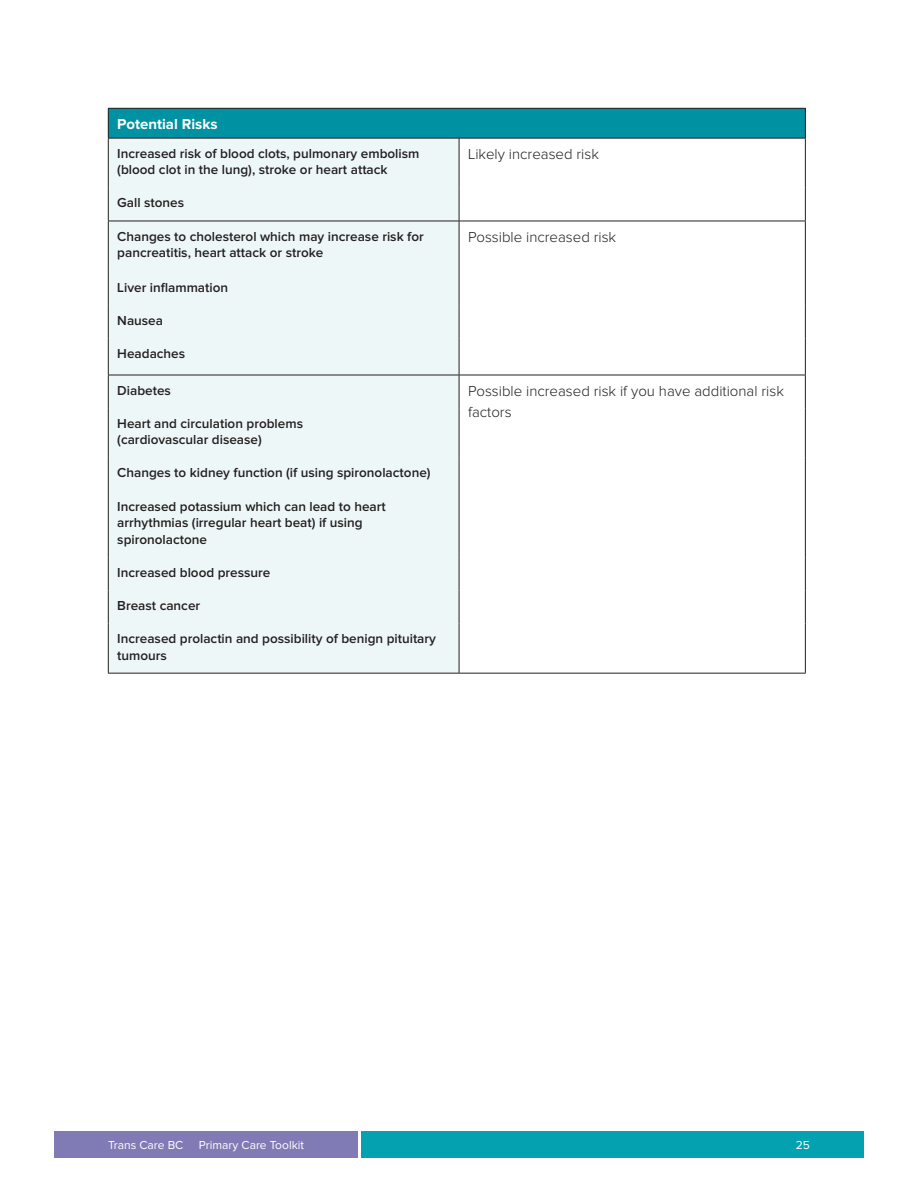
<style>
.page{position:relative;width:918px;height:1188px;background:#fff}
.page>*{position:absolute;margin:0;border:0;box-sizing:border-box;transform-origin:0 0}
.t1{font:300 15px/21px "Proxima Nova";color:#231f20}
.t2{font:700 15px "Proxima Nova";color:#fff}
.t3{font:600 13.5px/16.5px "Proxima Nova";color:#231f20}
.t4{font:12px "Proxima Nova";color:#fff}
</style>
<div class="page">
<div style="left:54px;top:1131px;width:304px;height:27px;background:#817bb5"></div>
<div style="left:362px;top:1131px;width:502px;height:27px;background:#04a1b1"></div>
<div style="left:108px;top:108px;width:697px;height:30px;background:#0092a2"></div>
<div style="left:109px;top:139px;width:350px;height:534px;background:#eef7f8"></div>
<hr style="left:805px;top:375px;width:1px;height:33px;background:#231f20">
<hr style="left:805px;top:408px;width:1px;height:50px;background:#231f20">
<hr style="left:805px;top:458px;width:1px;height:33px;background:#231f20">
<hr style="left:805px;top:491px;width:1px;height:66px;background:#231f20">
<hr style="left:805px;top:557px;width:1px;height:33px;background:#231f20">
<hr style="left:805px;top:590px;width:1px;height:33px;background:#231f20">
<hr style="left:805px;top:623px;width:1px;height:50px;background:#231f20">
<hr style="left:459px;top:673px;width:347px;height:1px;background:#231f20">
<hr style="left:805px;top:221px;width:1px;height:51px;background:#231f20">
<hr style="left:805px;top:272px;width:1px;height:33px;background:#231f20">
<hr style="left:805px;top:305px;width:1px;height:33px;background:#231f20">
<hr style="left:805px;top:338px;width:1px;height:37px;background:#231f20">
<hr style="left:459px;top:375px;width:347px;height:1px;background:#231f20">
<hr style="left:805px;top:138px;width:1px;height:50px;background:#231f20">
<hr style="left:805px;top:188px;width:1px;height:33px;background:#231f20">
<hr style="left:459px;top:221px;width:347px;height:1px;background:#231f20">
<hr style="left:108px;top:108px;width:351px;height:1px;background:#231f20">
<svg style="left:108px;top:109px;width:1px;height:29px"></svg>
<hr style="left:459px;top:108px;width:347px;height:1px;background:#231f20">
<svg style="left:805px;top:109px;width:1px;height:29px"></svg>
<hr style="left:459px;top:138px;width:347px;height:1px;background:#231f20">
<hr style="left:108px;top:138px;width:351px;height:1px;background:#231f20">
<hr style="left:108px;top:138px;width:1px;height:50px;background:#231f20">
<hr style="left:459px;top:138px;width:1px;height:50px;background:#231f20">
<hr style="left:108px;top:221px;width:1px;height:51px;background:#231f20">
<hr style="left:459px;top:221px;width:1px;height:51px;background:#231f20">
<hr style="left:108px;top:272px;width:1px;height:33px;background:#231f20">
<hr style="left:459px;top:272px;width:1px;height:33px;background:#231f20">
<hr style="left:108px;top:305px;width:1px;height:33px;background:#231f20">
<hr style="left:459px;top:305px;width:1px;height:33px;background:#231f20">
<hr style="left:108px;top:338px;width:1px;height:37px;background:#231f20">
<hr style="left:459px;top:338px;width:1px;height:37px;background:#231f20">
<hr style="left:108px;top:375px;width:351px;height:1px;background:#231f20">
<hr style="left:108px;top:375px;width:1px;height:33px;background:#231f20">
<hr style="left:459px;top:375px;width:1px;height:33px;background:#231f20">
<hr style="left:108px;top:408px;width:1px;height:50px;background:#231f20">
<hr style="left:459px;top:408px;width:1px;height:50px;background:#231f20">
<hr style="left:108px;top:458px;width:1px;height:33px;background:#231f20">
<hr style="left:459px;top:458px;width:1px;height:33px;background:#231f20">
<hr style="left:108px;top:491px;width:1px;height:66px;background:#231f20">
<hr style="left:459px;top:491px;width:1px;height:66px;background:#231f20">
<hr style="left:108px;top:557px;width:1px;height:33px;background:#231f20">
<hr style="left:459px;top:557px;width:1px;height:33px;background:#231f20">
<hr style="left:108px;top:590px;width:1px;height:33px;background:#231f20">
<hr style="left:459px;top:590px;width:1px;height:33px;background:#231f20">
<hr style="left:108px;top:623px;width:1px;height:50px;background:#231f20">
<hr style="left:459px;top:623px;width:1px;height:50px;background:#231f20">
<hr style="left:108px;top:673px;width:351px;height:1px;background:#231f20">
<hr style="left:108px;top:188px;width:1px;height:33px;background:#231f20">
<hr style="left:459px;top:188px;width:1px;height:33px;background:#231f20">
<hr style="left:108px;top:221px;width:351px;height:1px;background:#231f20">
<p class="t2" style="left:117px;top:117px;width:102px">Potential Risks</p>
<p class="t3" style="left:117px;top:146px;width:304px">Increased risk of blood clots, pulmonary embolism (blood clot in the lung), stroke or heart attack</p>
<p class="t1" style="left:468px;top:144px;width:132px">Likely increased risk</p>
<p class="t3" style="left:117px;top:195px;width:68px">Gall stones</p>
<p class="t3" style="left:117px;top:228px;width:308px">Changes to cholesterol which may increase risk for pancreatitis, heart attack or stroke</p>
<p class="t1" style="left:468px;top:227px;width:150px">Possible increased risk</p>
<p class="t3" style="left:117px;top:279px;width:112px">Liver inflammation</p>
<p class="t3" style="left:117px;top:313px;width:47px">Nausea</p>
<p class="t3" style="left:117px;top:346px;width:69px">Headaches</p>
<p class="t3" style="left:117px;top:383px;width:55px">Diabetes</p>
<p class="t1" style="left:468px;top:381px;width:317px">Possible increased risk if you have additional risk factors</p>
<p class="t3" style="left:117px;top:416px;width:187px">Heart and circulation problems (cardiovascular disease)</p>
<p class="t3" style="left:117px;top:465px;width:315px">Changes to kidney function (if using spironolactone)</p>
<p class="t3" style="left:117px;top:499px;width:270px">Increased potassium which can lead to heart arrhythmias (irregular heart beat) if using spironolactone</p>
<p class="t3" style="left:117px;top:565px;width:155px">Increased blood pressure</p>
<p class="t3" style="left:117px;top:598px;width:84px">Breast cancer</p>
<p class="t3" style="left:117px;top:631px;width:320px">Increased prolactin and possibility of benign pituitary tumours</p>
<p class="t4" style="left:108px;top:1139px;width:77px">Trans Care BC</p>
<p class="t4" style="left:199px;top:1139px;width:107px">Primary Care Toolkit</p>
<p class="t4" style="left:796px;top:1139px;width:16px">25</p>
</div>
